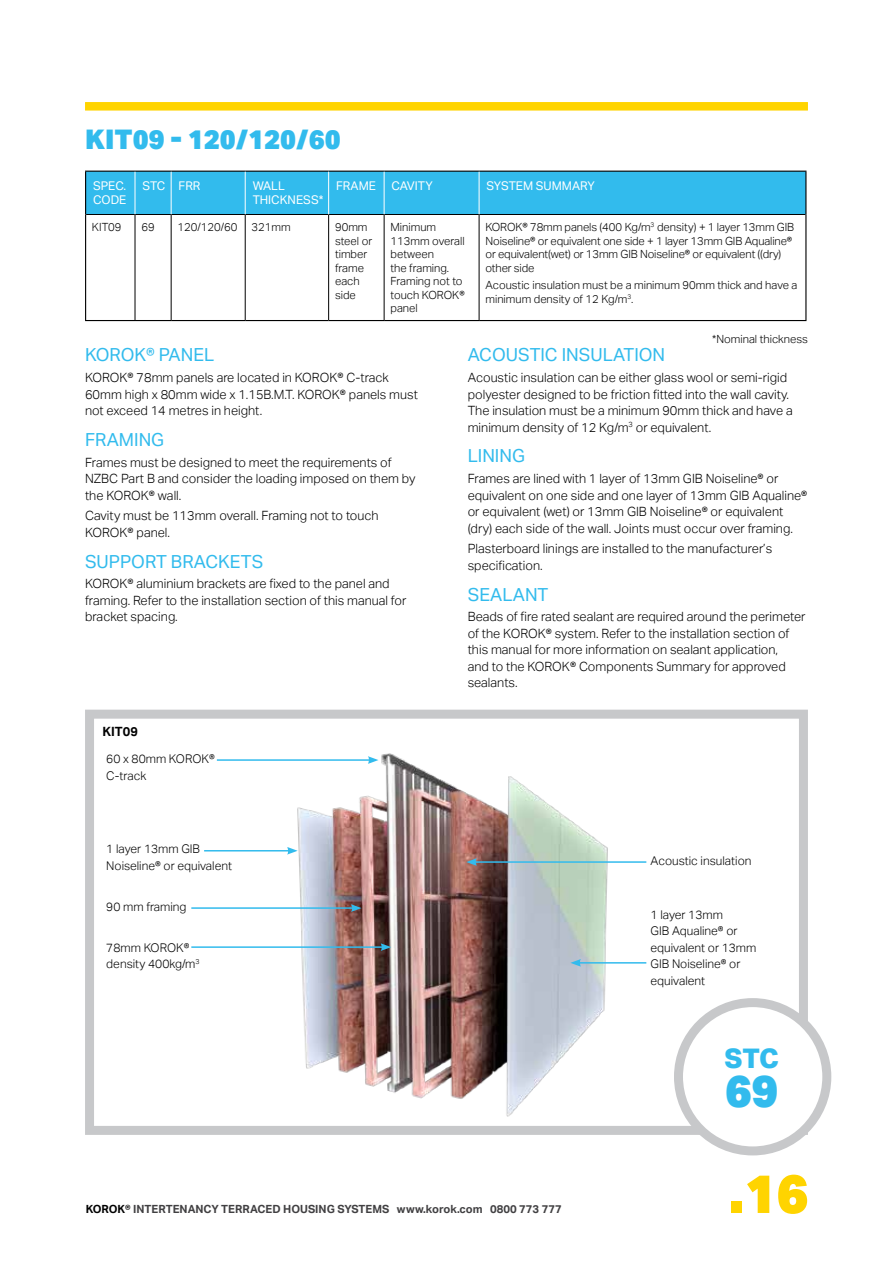
<style>
.page{position:relative;width:893px;height:1263px;background:#fff}
.page>*{position:absolute;margin:0;border:0;box-sizing:border-box;transform-origin:0 0}
.t1{font:900 54px "Aktiv Grotesk";color:#ffd400}
.t2{font:900 45px "Aktiv Grotesk";color:#32bbed}
.t3{font:900 27px "Aktiv Grotesk";color:#32bbed}
.t4{font:800 27px "Aktiv Grotesk";color:#32bbed}
.t5{font:18px "Aktiv Grotesk";color:#32bbed}
.t6{font:300 12.75px/16.5px "Aktiv Grotesk";color:#000}
.t7{font:700 12.75px "Aktiv Grotesk";color:#000}
.t8{font:300 12px/16.5px "Aktiv Grotesk";color:#000}
.t9{font:12px/13.5px "Aktiv Grotesk";color:#fff}
.t10{font:300 11.25px/13.5px "Aktiv Grotesk";color:#000}
.t11{font:700 11.25px "Aktiv Grotesk";color:#414042}
.s1{color:#000}
</style>
<div class="page">
<div style="left:85px;top:102px;width:723px;height:9px;background:#ffd400;border:2px solid #ffd400"></div>
<img style="left:297px;top:753px;width:317px;height:364px">
<div style="left:85px;top:710px;width:723px;height:425px;border:9px solid #c7c8ca"></div>
<div style="left:86px;top:172px;width:719px;height:42px;background:#32bbed"></div>
<hr style="left:86px;top:214px;width:49px;height:1px;background:#000">
<hr style="left:135px;top:214px;width:36px;height:1px;background:#000">
<hr style="left:135px;top:215px;width:1px;height:105px;background:#000">
<hr style="left:171px;top:214px;width:74px;height:1px;background:#000">
<hr style="left:171px;top:215px;width:1px;height:105px;background:#000">
<hr style="left:245px;top:214px;width:84px;height:1px;background:#000">
<hr style="left:245px;top:215px;width:1px;height:105px;background:#000">
<hr style="left:329px;top:214px;width:55px;height:1px;background:#000">
<hr style="left:328px;top:215px;width:1px;height:105px;background:#000">
<hr style="left:384px;top:214px;width:95px;height:1px;background:#000">
<hr style="left:384px;top:215px;width:1px;height:105px;background:#000">
<hr style="left:479px;top:214px;width:326px;height:1px;background:#000">
<hr style="left:479px;top:215px;width:1px;height:105px;background:#000">
<hr style="left:85px;top:171px;width:50px;height:1px;background:#000">
<hr style="left:85px;top:172px;width:1px;height:42px;background:#000">
<hr style="left:135px;top:171px;width:36px;height:1px;background:#000">
<hr style="left:171px;top:171px;width:74px;height:1px;background:#000">
<hr style="left:245px;top:171px;width:84px;height:1px;background:#000">
<hr style="left:329px;top:171px;width:55px;height:1px;background:#000">
<hr style="left:384px;top:171px;width:95px;height:1px;background:#000">
<hr style="left:479px;top:171px;width:327px;height:1px;background:#000">
<hr style="left:805px;top:172px;width:1px;height:42px;background:#000">
<hr style="left:85px;top:214px;width:1px;height:106px;background:#000">
<hr style="left:805px;top:214px;width:1px;height:106px;background:#000">
<hr style="left:85px;top:320px;width:50px;height:1px;background:#000">
<hr style="left:135px;top:320px;width:36px;height:1px;background:#000">
<hr style="left:171px;top:320px;width:74px;height:1px;background:#000">
<hr style="left:245px;top:320px;width:84px;height:1px;background:#000">
<hr style="left:329px;top:320px;width:55px;height:1px;background:#000">
<hr style="left:384px;top:320px;width:95px;height:1px;background:#000">
<hr style="left:479px;top:320px;width:327px;height:1px;background:#000">
<hr style="left:135px;top:172px;width:1px;height:42px;background:#fff">
<hr style="left:171px;top:172px;width:1px;height:42px;background:#fff">
<hr style="left:245px;top:172px;width:1px;height:42px;background:#fff">
<hr style="left:328px;top:172px;width:1px;height:42px;background:#fff">
<hr style="left:384px;top:172px;width:1px;height:42px;background:#fff">
<hr style="left:479px;top:172px;width:1px;height:42px;background:#fff">
<hr style="left:204px;top:850px;width:85px;height:1px;background:#32bbed">
<svg style="left:287px;top:847px;width:11px;height:7px"></svg>
<hr style="left:217px;top:759px;width:153px;height:2px;background:#32bbed">
<svg style="left:368px;top:756px;width:10px;height:8px"></svg>
<hr style="left:579px;top:962px;width:67px;height:1px;background:#32bbed">
<svg style="left:570px;top:959px;width:11px;height:8px"></svg>
<hr style="left:474px;top:861px;width:172px;height:2px;background:#32bbed">
<svg style="left:466px;top:858px;width:11px;height:8px"></svg>
<hr style="left:191px;top:946px;width:192px;height:2px;background:#32bbed">
<svg style="left:381px;top:943px;width:10px;height:8px"></svg>
<hr style="left:191px;top:907px;width:162px;height:2px;background:#32bbed">
<svg style="left:351px;top:904px;width:11px;height:8px"></svg>
<div style="left:678px;top:1002px;width:149px;height:149px;background:#fff;border-radius:50%"></div>
<div style="left:674px;top:998px;width:157px;height:157px;border:9px solid #c7c8ca;border-radius:50%"></div>
<h3 class="t3" style="left:85px;top:122px;width:257px">KIT09 - 120/120/60</h3>
<p class="t9" style="left:93px;top:179px;width:35px">SPEC.<br>CODE</p>
<p class="t9" style="left:142px;top:179px;width:60px">STC FRR</p>
<p class="t9" style="left:253px;top:179px;width:72px">WALL<br>THICKNESS*</p>
<p class="t9" style="left:336px;top:179px;width:41px">FRAME</p>
<p class="t9" style="left:392px;top:179px;width:43px">CAVITY</p>
<p class="t9" style="left:486px;top:179px;width:110px">SYSTEM SUMMARY</p>
<p class="t10" style="left:92px;top:220px;width:31px">KIT09</p>
<p class="t10" style="left:141px;top:220px;width:15px">69</p>
<p class="t10" style="left:178px;top:220px;width:115px">120/120/60 321mm</p>
<p class="t10" style="left:335px;top:220px;width:39px">90mm steel or timber frame each side</p>
<p class="t10" style="left:390px;top:220px;width:76px">Minimum<br>113mm overall between<br>the framing.<br>Framing not to touch KOROK® panel</p>
<p class="t10" style="left:485px;top:220px;width:310px">KOROK® 78mm panels (400 Kg/m<sup>3</sup> density) + 1 layer 13mm GIB Noiseline® or equivalent one side + 1 layer 13mm GIB Aqualine® or equivalent(wet) or 13mm GIB Noiseline® or equivalent ((dry) other side</p>
<p class="t10" style="left:485px;top:279px;width:314px">Acoustic insulation must be a minimum 90mm thick and have a minimum density of 12 Kg/m<sup>3</sup>.</p>
<p class="t10" style="left:712px;top:333px;width:97px">*Nominal thickness</p>
<h3 class="t5" style="left:85px;top:345px;width:131px">KOROK® PANEL</h3>
<p class="t6" style="left:85px;top:369px;width:334px">KOROK® 78mm panels are located in KOROK® C-track<br>60mm high x 80mm wide x 1.15B.M.T. KOROK® panels must not exceed 14 metres in height.</p>
<h3 class="t5" style="left:85px;top:429px;width:81px">FRAMING</h3>
<p class="t6" style="left:85px;top:454px;width:332px">Frames must be designed to meet the requirements of<br>NZBC Part B and consider the loading imposed on them by the KOROK® wall.</p>
<p class="t6" style="left:85px;top:508px;width:295px">Cavity must be 113mm overall. Framing not to touch<br>KOROK® panel.</p>
<h3 class="t5" style="left:85px;top:551px;width:180px">SUPPORT BRACKETS</h3>
<p class="t6" style="left:85px;top:576px;width:323px">KOROK® aluminium brackets are fixed to the panel and framing. Refer to the installation section of this manual for bracket spacing.</p>
<p class="t7" style="left:103px;top:724px;width:37px">KIT09</p>
<p class="t8" style="left:106px;top:751px;width:110px">60 x 80mm KOROK®<br>C-track</p>
<p class="t8" style="left:106px;top:841px;width:127px">1 layer 13mm GIB<br>Noiseline® or equivalent</p>
<p class="t8" style="left:106px;top:898px;width:82px">90 mm framing</p>
<p class="t8" style="left:106px;top:939px;width:95px">78mm KOROK® density 400kg/m<sup>3</sup></p>
<h3 class="t5" style="left:468px;top:345px;width:199px">ACOUSTIC INSULATION</h3>
<p class="t6" style="left:468px;top:369px;width:327px">Acoustic insulation can be either glass wool or semi-rigid polyester designed to be friction fitted into the wall cavity.<br>The insulation must be a minimum 90mm thick and have a minimum density of 12 Kg/m<sup>3</sup> or equivalent.</p>
<h3 class="t5" style="left:468px;top:446px;width:59px">LINING</h3>
<p class="t6" style="left:468px;top:470px;width:341px">Frames are lined with 1 layer of 13mm GIB Noiseline® or equivalent on one side and one layer of 13mm GIB Aqualine® or equivalent (wet) or 13mm GIB Noiseline® or equivalent (dry) each side of the wall. Joints must occur over framing.</p>
<p class="t6" style="left:468px;top:541px;width:306px">Plasterboard linings are installed to the manufacturer’s specification.</p>
<h3 class="t5" style="left:468px;top:584px;width:82px">SEALANT</h3>
<p class="t6" style="left:468px;top:609px;width:339px">Beads of fire rated sealant are required around the perimeter of the KOROK® system. Refer to the installation section of this manual for more information on sealant application,<br>and to the KOROK® Components Summary for approved sealants.</p>
<p class="t8" style="left:651px;top:853px;width:102px">Acoustic insulation</p>
<p class="t8" style="left:651px;top:906px;width:107px">1 layer 13mm<br>GIB Aqualine® or equivalent or 13mm<br>GIB Noiseline® or equivalent</p>
<h3 class="t4" style="left:725px;top:1041px;width:56px">STC</h3>
<h2 class="t2" style="left:725px;top:1062px;width:55px">69</h2>
<p class="t11" style="left:86px;top:1203px;width:477px"><span class="s1">KOROK®</span> INTERTENANCY TERRACED HOUSING SYSTEMS www.korok.com 0800 773 777</p>
<h1 class="t1" style="left:729px;top:1158px;width:81px">.16</h1>
</div>
